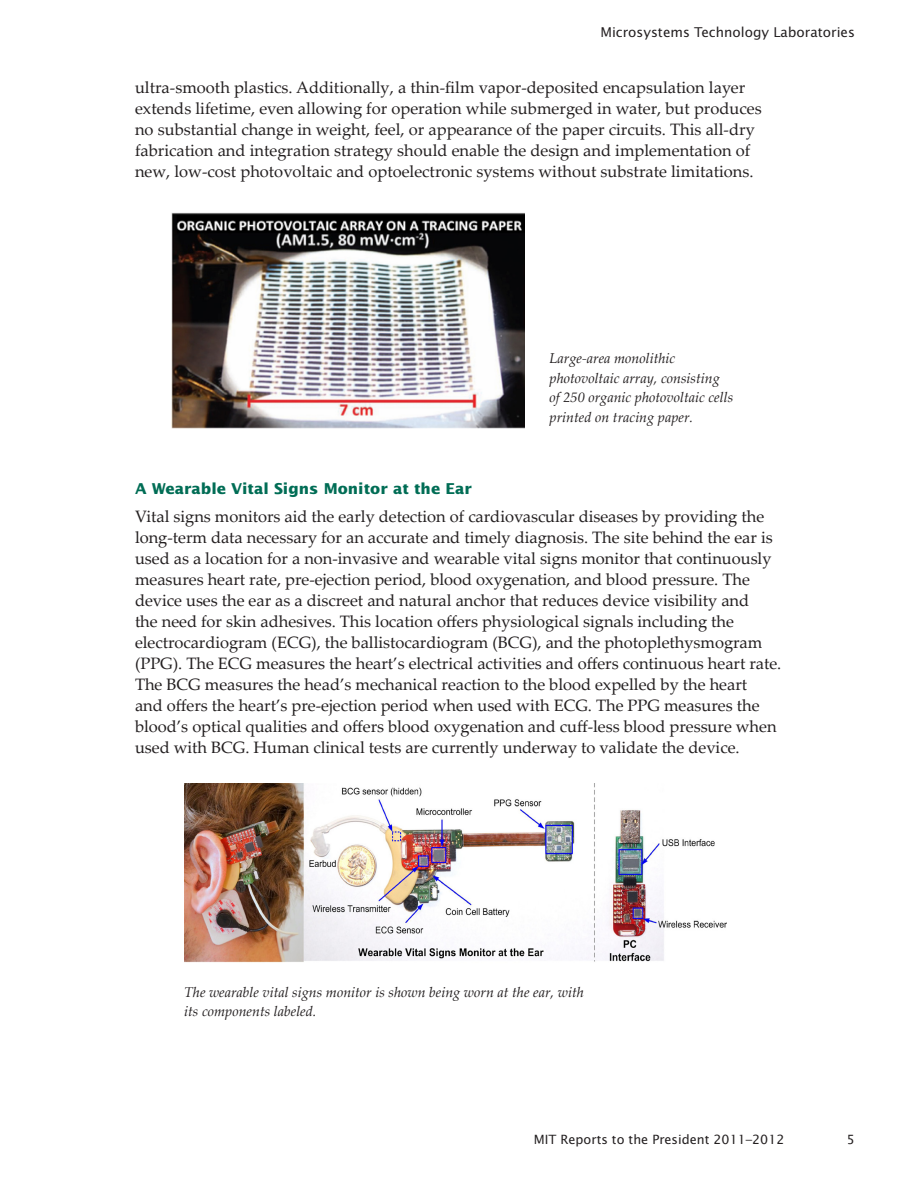
<style>
.page{position:relative;width:918px;height:1188px;background:#fff}
.page>*{position:absolute;margin:0;border:0;box-sizing:border-box;transform-origin:0 0}
.t1{font:16.5px/21px "Palatino Linotype";letter-spacing:-.005em;color:#231f20}
.Heading_3{font:700 15px "Lucida Sans Std";color:#006d55}
.t2{font:italic 14.25px/19.5px "Palatino Linotype";color:#231f20}
.t3{font:13.5px "Lucida Sans Std";color:#231f20}
.t4{font:12.75px "Lucida Sans Std";color:#231f20}
</style>
<div class="page">
<img style="left:172px;top:212px;width:353px;height:216px">
<img style="left:185px;top:783px;width:542px;height:180px">
<p class="t3" style="left:600px;top:25px;width:256px">Microsystems Technology Laboratories</p>
<p class="t1" style="left:135px;top:76px;width:628px">ultra-smooth plastics. Additionally, a thin-film vapor-deposited encapsulation layer extends lifetime, even allowing for operation while submerged in water, but produces no substantial change in weight, feel, or appearance of the paper circuits. This all-dry fabrication and integration strategy should enable the design and implementation of new, low-cost photovoltaic and optoelectronic systems without substrate limitations.</p>
<p class="t2" style="left:550px;top:348px;width:185px">Large-area monolithic photovoltaic array, consisting of 250 organic photovoltaic cells printed on tracing paper.</p>
<p class="Heading_3" style="left:135px;top:480px;width:338px">A Wearable Vital Signs Monitor at the Ear</p>
<p class="t1" style="left:135px;top:505px;width:648px">Vital signs monitors aid the early detection of cardiovascular diseases by providing the long-term data necessary for an accurate and timely diagnosis. The site behind the ear is used as a location for a non-invasive and wearable vital signs monitor that continuously measures heart rate, pre-ejection period, blood oxygenation, and blood pressure. The device uses the ear as a discreet and natural anchor that reduces device visibility and<br>the need for skin adhesives. This location offers physiological signals including the electrocardiogram (ECG), the ballistocardiogram (BCG), and the photoplethysmogram (PPG). The ECG measures the heart’s electrical activities and offers continuous heart rate.<br>The BCG measures the head’s mechanical reaction to the blood expelled by the heart<br>and offers the heart’s pre-ejection period when used with ECG. The PPG measures the blood’s optical qualities and offers blood oxygenation and cuff-less blood pressure when used with BCG. Human clinical tests are currently underway to validate the device.</p>
<p class="t2" style="left:184px;top:981px;width:401px">The wearable vital signs monitor is shown being worn at the ear, with its components labeled.</p>
<p class="t4" style="left:534px;top:1132px;width:252px">MIT Reports to the President 2011–2012</p>
<p class="t4" style="left:847px;top:1132px;width:10px">5</p>
</div>
